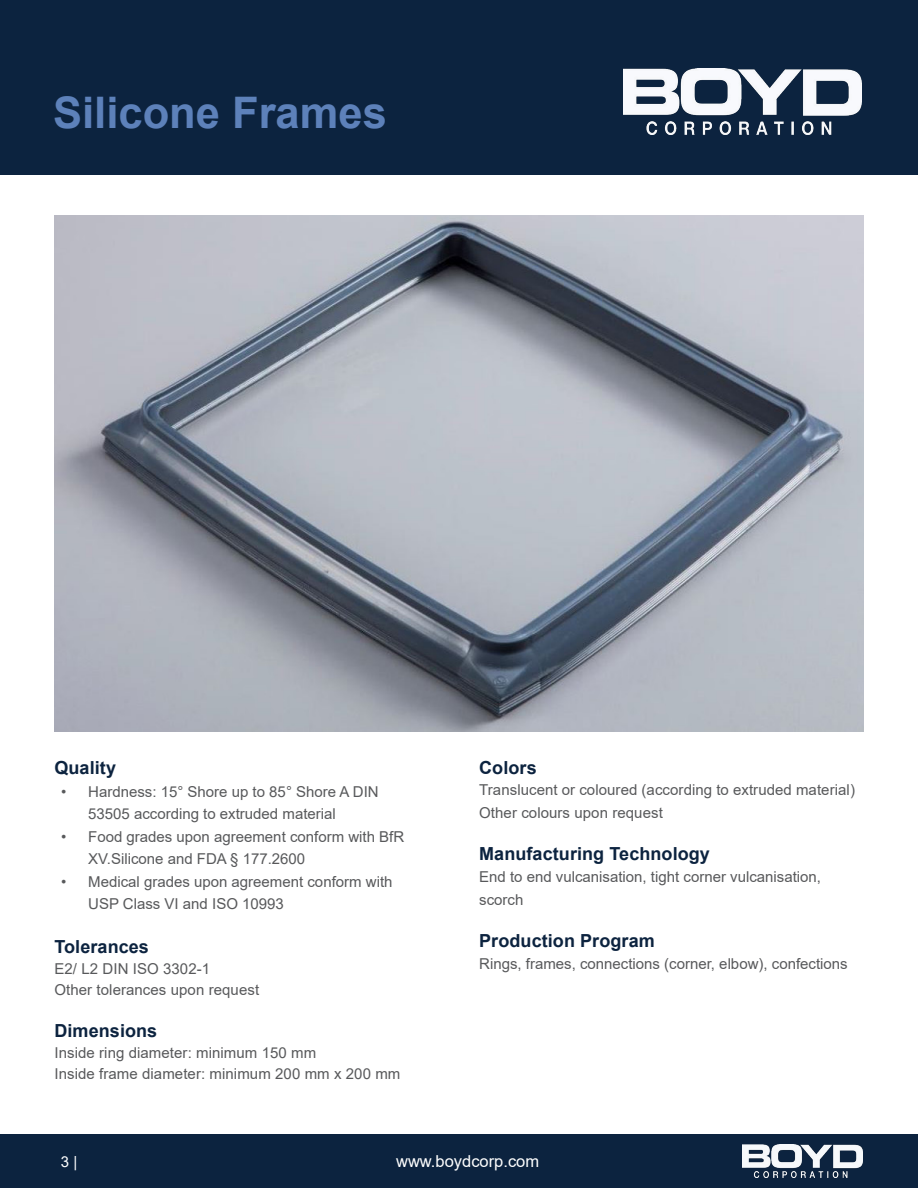
<style>
.page{position:relative;width:918px;height:1188px;background:#fff}
.page>*{position:absolute;margin:0;border:0;box-sizing:border-box;transform-origin:0 0}
.t1{font:700 43.5px "Arial";color:#5d81ba}
.t2{font:700 18px "Arial";letter-spacing:.005em;color:#0c233f}
.t3{font:16.5px "Arial";color:#fff}
.t4{font:15px/22.5px "Arial";color:#58595b}
.t5{font:15px "Arial";color:#fff}
</style>
<div class="page">
<div style="left:0;top:0;width:918px;height:175px;background:#0c233f"></div>
<img style="left:624px;top:68px;width:238px;height:66px">
<div style="left:0;top:1134px;width:918px;height:54px;background:#0c233f"></div>
<img style="left:742px;top:1145px;width:121px;height:33px">
<img style="left:54px;top:215px;width:810px;height:517px">
<h1 class="t1" style="left:53px;top:82px;width:335px">Silicone Frames</h1>
<p class="t2" style="left:54px;top:755px;width:63px">Quality</p>
<p class="t4" style="left:88px;top:780px;width:292px;text-indent:-27px">• Hardness: 15° Shore up to 85° Shore A DIN<br>53505 according to extruded material</p>
<p class="t4" style="left:88px;top:825px;width:317px;text-indent:-27px">• Food grades upon agreement conform with BfR<br>XV.Silicone and FDA § 177.2600</p>
<p class="t4" style="left:88px;top:870px;width:306px;text-indent:-27px">• Medical grades upon agreement conform with<br>USP Class VI and ISO 10993</p>
<p class="t2" style="left:54px;top:934px;width:96px">Tolerances</p>
<p class="t4" style="left:54px;top:958px;width:206px;line-height:21px">E2/ L2 DIN ISO 3302-1<br>Other tolerances upon request</p>
<p class="t2" style="left:54px;top:1018px;width:104px">Dimensions</p>
<p class="t4" style="left:54px;top:1042px;width:347px;line-height:21px">Inside ring diameter: minimum 150 mm<br>Inside frame diameter: minimum 200 mm x 200 mm</p>
<p class="t2" style="left:479px;top:755px;width:59px">Colors</p>
<p class="t4" style="left:479px;top:779px;width:377px">Translucent or coloured (according to extruded material)<br>Other colours upon request</p>
<p class="t2" style="left:479px;top:841px;width:232px">Manufacturing Technology</p>
<p class="t4" style="left:479px;top:866px;width:343px">End to end vulcanisation, tight corner vulcanisation, scorch</p>
<p class="t2" style="left:479px;top:928px;width:177px">Production Program</p>
<p class="t4" style="left:479px;top:953px;width:370px">Rings, frames, connections (corner, elbow), confections</p>
<p class="t5" style="left:61px;top:1151px;width:18px">3 |</p>
<p class="t3" style="left:396px;top:1150px;width:145px">www.boydcorp.com</p>
</div>
